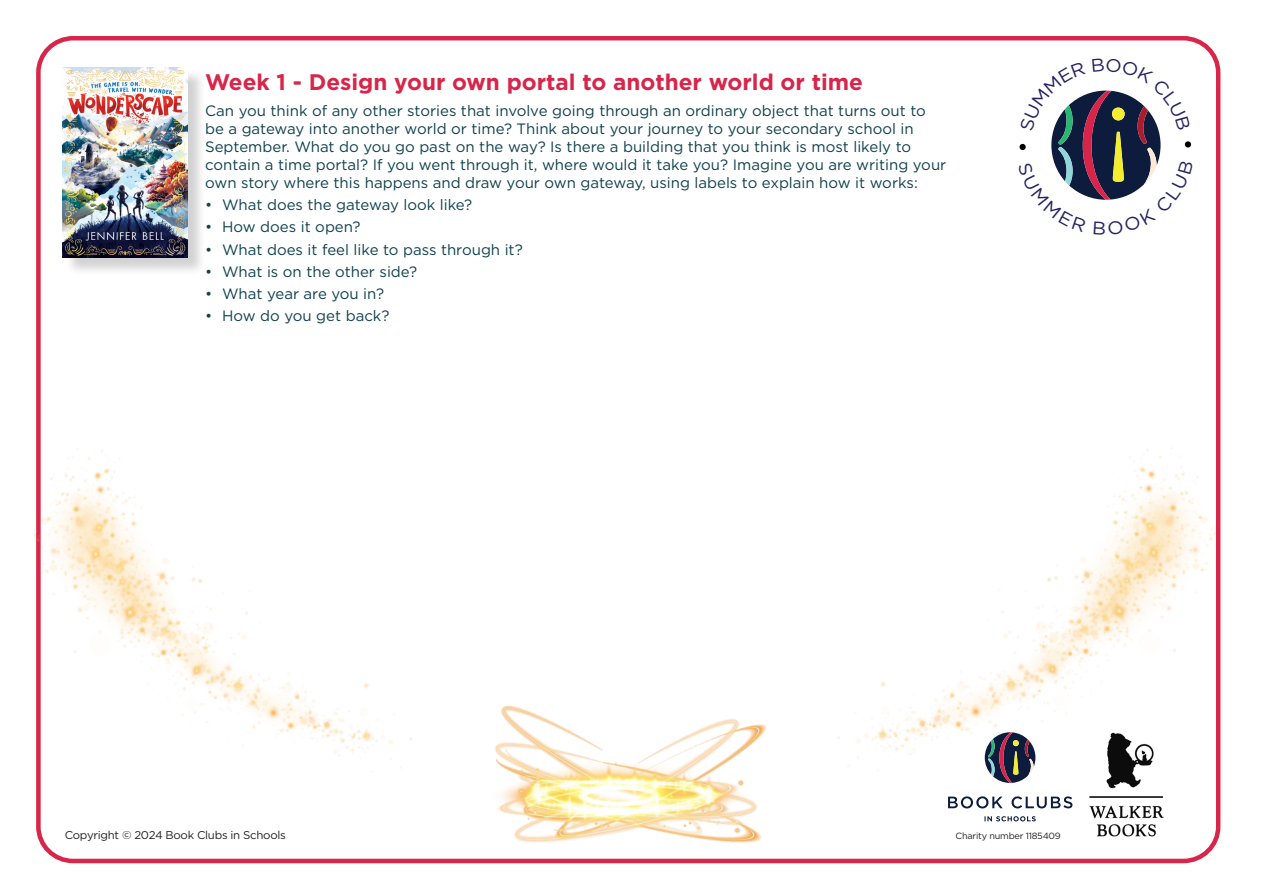
<style>
.page{position:relative;width:1263px;height:893px;background:#fff}
.page>*{position:absolute;margin:0;border:0;box-sizing:border-box;transform-origin:0 0}
.t1{font:700 22.5px "Gotham";color:#d8254a}
.t2{font:15px/18px "Gotham";color:#0f414e}
.t3{font:11.25px "Gotham";letter-spacing:-.025em;color:#231f20}
.t4{font:9px "Gotham";letter-spacing:-.025em;color:#231f20}
</style>
<div class="page">
<div style="left:65px;top:69px;width:140px;height:207px;background:#231f20;opacity:.2"></div>
<img style="left:63px;top:67px;width:124px;height:176px">
<img style="left:603px;top:758px;width:42px;height:106px">
<img style="left:33px;top:243px;width:570px;height:621px">
<img style="left:645px;top:242px;width:576px;height:622px">
<svg style="left:1019px;top:90px;width:173px;height:110px"></svg>
<p class="t1" style="left:205px;top:67px;width:659px">Week 1 - Design your own portal to another world or time</p>
<p class="t2" style="left:205px;top:101px;width:722px">Can you think of any other stories that involve going through an ordinary object that turns out to</p>
<p class="t2" style="left:205px;top:119px;width:743px">be a gateway into another world or time? Think about your journey to your secondary school in September. What do you go past on the way? Is there a building that you think is most likely to contain a time portal? If you went through it, where would it take you? Imagine you are writing your own story where this happens and draw your own gateway, using labels to explain how it works:</p>
<p class="t2" style="left:205px;top:195px;width:269px">• What does the gateway look like?</p>
<p class="t2" style="left:205px;top:218px;width:157px">• How does it open?</p>
<p class="t2" style="left:205px;top:240px;width:319px">• What does it feel like to pass through it?</p>
<p class="t2" style="left:205px;top:262px;width:214px">• What is on the other side?</p>
<p class="t2" style="left:205px;top:284px;width:180px">• What year are you in?</p>
<p class="t2" style="left:205px;top:307px;width:186px">• How do you get back?</p>
<p class="t3" style="left:65px;top:827px;width:222px">Copyright © 2024 Book Clubs in Schools</p>
<p class="t4" style="left:955px;top:830px;width:107px">Charity number 1185409</p>
</div>
